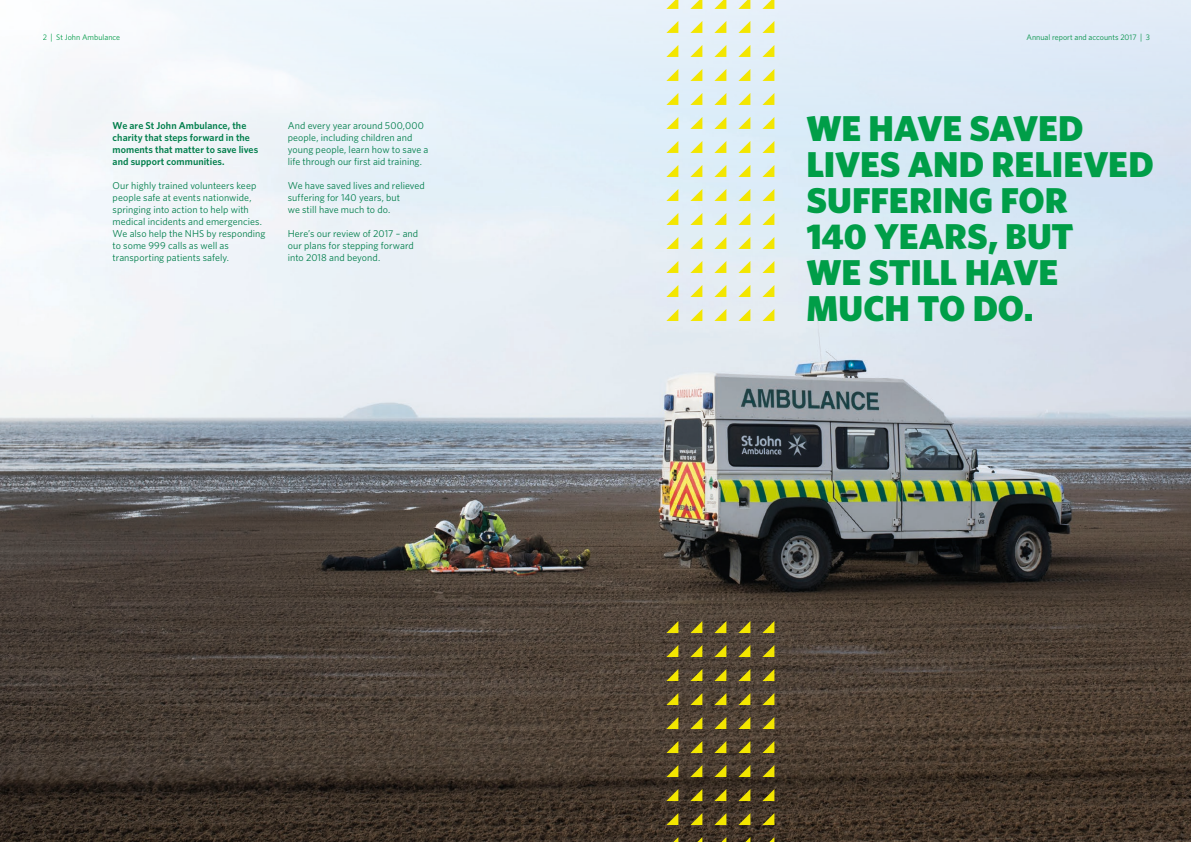
<style>
.page{position:relative;width:1191px;height:842px;background:#fff}
.page>*{position:absolute;margin:0;border:0;box-sizing:border-box;transform-origin:0 0}
.t1{font:900 36px/36px "Whitney";letter-spacing:-.005em;color:#009e48}
.t2{font:10px/12px "Whitney";letter-spacing:.005em;color:#007e4b}
.t3{font:600 10px/12px "Whitney";letter-spacing:.005em;color:#007e4b}
.t4{font:8px "Whitney";color:#009e48}
.s1{font-size:8.8px}
</style>
<div class="page">
<img style="left:0;top:0;width:1191px;height:842px">
<svg style="left:666px;top:189px;width:12px;height:12px"></svg>
<svg style="left:690px;top:189px;width:12px;height:12px"></svg>
<svg style="left:714px;top:189px;width:12px;height:12px"></svg>
<svg style="left:738px;top:189px;width:12px;height:12px"></svg>
<svg style="left:762px;top:189px;width:12px;height:12px"></svg>
<svg style="left:666px;top:213px;width:12px;height:12px"></svg>
<svg style="left:690px;top:213px;width:12px;height:12px"></svg>
<svg style="left:714px;top:213px;width:12px;height:12px"></svg>
<svg style="left:738px;top:213px;width:12px;height:12px"></svg>
<svg style="left:762px;top:213px;width:12px;height:12px"></svg>
<svg style="left:666px;top:237px;width:12px;height:12px"></svg>
<svg style="left:690px;top:237px;width:12px;height:12px"></svg>
<svg style="left:714px;top:237px;width:12px;height:12px"></svg>
<svg style="left:738px;top:237px;width:12px;height:12px"></svg>
<svg style="left:762px;top:237px;width:12px;height:12px"></svg>
<svg style="left:666px;top:261px;width:12px;height:12px"></svg>
<svg style="left:690px;top:261px;width:12px;height:12px"></svg>
<svg style="left:714px;top:261px;width:12px;height:12px"></svg>
<svg style="left:738px;top:261px;width:12px;height:12px"></svg>
<svg style="left:762px;top:261px;width:12px;height:12px"></svg>
<svg style="left:666px;top:285px;width:12px;height:12px"></svg>
<svg style="left:690px;top:285px;width:12px;height:12px"></svg>
<svg style="left:714px;top:285px;width:12px;height:12px"></svg>
<svg style="left:738px;top:285px;width:12px;height:12px"></svg>
<svg style="left:762px;top:285px;width:12px;height:12px"></svg>
<svg style="left:666px;top:309px;width:12px;height:12px"></svg>
<svg style="left:690px;top:309px;width:12px;height:12px"></svg>
<svg style="left:714px;top:309px;width:12px;height:12px"></svg>
<svg style="left:738px;top:309px;width:12px;height:12px"></svg>
<svg style="left:762px;top:309px;width:12px;height:12px"></svg>
<svg style="left:666px;top:621px;width:12px;height:12px"></svg>
<svg style="left:690px;top:621px;width:12px;height:12px"></svg>
<svg style="left:714px;top:621px;width:12px;height:12px"></svg>
<svg style="left:738px;top:621px;width:12px;height:12px"></svg>
<svg style="left:762px;top:621px;width:12px;height:12px"></svg>
<svg style="left:666px;top:645px;width:12px;height:12px"></svg>
<svg style="left:690px;top:645px;width:12px;height:12px"></svg>
<svg style="left:714px;top:645px;width:12px;height:12px"></svg>
<svg style="left:738px;top:645px;width:12px;height:12px"></svg>
<svg style="left:762px;top:645px;width:12px;height:12px"></svg>
<svg style="left:666px;top:669px;width:12px;height:12px"></svg>
<svg style="left:690px;top:669px;width:12px;height:12px"></svg>
<svg style="left:714px;top:669px;width:12px;height:12px"></svg>
<svg style="left:738px;top:669px;width:12px;height:12px"></svg>
<svg style="left:762px;top:669px;width:12px;height:12px"></svg>
<svg style="left:666px;top:693px;width:12px;height:12px"></svg>
<svg style="left:690px;top:693px;width:12px;height:12px"></svg>
<svg style="left:714px;top:693px;width:12px;height:12px"></svg>
<svg style="left:738px;top:693px;width:12px;height:12px"></svg>
<svg style="left:762px;top:693px;width:12px;height:12px"></svg>
<svg style="left:666px;top:717px;width:12px;height:12px"></svg>
<svg style="left:690px;top:717px;width:12px;height:12px"></svg>
<svg style="left:714px;top:717px;width:12px;height:12px"></svg>
<svg style="left:738px;top:717px;width:12px;height:12px"></svg>
<svg style="left:762px;top:717px;width:12px;height:12px"></svg>
<svg style="left:666px;top:741px;width:12px;height:12px"></svg>
<svg style="left:690px;top:741px;width:12px;height:12px"></svg>
<svg style="left:714px;top:741px;width:12px;height:12px"></svg>
<svg style="left:738px;top:741px;width:12px;height:12px"></svg>
<svg style="left:762px;top:741px;width:12px;height:12px"></svg>
<svg style="left:666px;top:765px;width:12px;height:12px"></svg>
<svg style="left:690px;top:765px;width:12px;height:12px"></svg>
<svg style="left:714px;top:765px;width:12px;height:12px"></svg>
<svg style="left:738px;top:765px;width:12px;height:12px"></svg>
<svg style="left:762px;top:765px;width:12px;height:12px"></svg>
<svg style="left:666px;top:789px;width:12px;height:12px"></svg>
<svg style="left:690px;top:789px;width:12px;height:12px"></svg>
<svg style="left:714px;top:789px;width:12px;height:12px"></svg>
<svg style="left:738px;top:789px;width:12px;height:12px"></svg>
<svg style="left:762px;top:789px;width:12px;height:12px"></svg>
<svg style="left:666px;top:813px;width:12px;height:12px"></svg>
<svg style="left:690px;top:813px;width:12px;height:12px"></svg>
<svg style="left:714px;top:813px;width:12px;height:12px"></svg>
<svg style="left:738px;top:813px;width:12px;height:12px"></svg>
<svg style="left:762px;top:813px;width:12px;height:12px"></svg>
<svg style="left:673px;top:837px;width:5px;height:5px"></svg>
<svg style="left:697px;top:837px;width:5px;height:5px"></svg>
<svg style="left:721px;top:837px;width:5px;height:5px"></svg>
<svg style="left:745px;top:837px;width:5px;height:5px"></svg>
<svg style="left:769px;top:837px;width:5px;height:5px"></svg>
<svg style="left:666px;top:0;width:12px;height:9px"></svg>
<svg style="left:690px;top:0;width:12px;height:9px"></svg>
<svg style="left:714px;top:0;width:12px;height:9px"></svg>
<svg style="left:738px;top:0;width:12px;height:9px"></svg>
<svg style="left:762px;top:0;width:12px;height:9px"></svg>
<svg style="left:666px;top:21px;width:12px;height:12px"></svg>
<svg style="left:690px;top:21px;width:12px;height:12px"></svg>
<svg style="left:714px;top:21px;width:12px;height:12px"></svg>
<svg style="left:738px;top:21px;width:12px;height:12px"></svg>
<svg style="left:762px;top:21px;width:12px;height:12px"></svg>
<svg style="left:666px;top:45px;width:12px;height:12px"></svg>
<svg style="left:690px;top:45px;width:12px;height:12px"></svg>
<svg style="left:714px;top:45px;width:12px;height:12px"></svg>
<svg style="left:738px;top:45px;width:12px;height:12px"></svg>
<svg style="left:762px;top:45px;width:12px;height:12px"></svg>
<svg style="left:666px;top:69px;width:12px;height:12px"></svg>
<svg style="left:690px;top:69px;width:12px;height:12px"></svg>
<svg style="left:714px;top:69px;width:12px;height:12px"></svg>
<svg style="left:738px;top:69px;width:12px;height:12px"></svg>
<svg style="left:762px;top:69px;width:12px;height:12px"></svg>
<svg style="left:666px;top:93px;width:12px;height:12px"></svg>
<svg style="left:690px;top:93px;width:12px;height:12px"></svg>
<svg style="left:714px;top:93px;width:12px;height:12px"></svg>
<svg style="left:738px;top:93px;width:12px;height:12px"></svg>
<svg style="left:762px;top:93px;width:12px;height:12px"></svg>
<svg style="left:666px;top:117px;width:12px;height:12px"></svg>
<svg style="left:690px;top:117px;width:12px;height:12px"></svg>
<svg style="left:714px;top:117px;width:12px;height:12px"></svg>
<svg style="left:738px;top:117px;width:12px;height:12px"></svg>
<svg style="left:762px;top:117px;width:12px;height:12px"></svg>
<svg style="left:666px;top:141px;width:12px;height:12px"></svg>
<svg style="left:690px;top:141px;width:12px;height:12px"></svg>
<svg style="left:714px;top:141px;width:12px;height:12px"></svg>
<svg style="left:738px;top:141px;width:12px;height:12px"></svg>
<svg style="left:762px;top:141px;width:12px;height:12px"></svg>
<svg style="left:666px;top:165px;width:12px;height:12px"></svg>
<svg style="left:690px;top:165px;width:12px;height:12px"></svg>
<svg style="left:714px;top:165px;width:12px;height:12px"></svg>
<svg style="left:738px;top:165px;width:12px;height:12px"></svg>
<svg style="left:762px;top:165px;width:12px;height:12px"></svg>
<p class="t4" style="left:43px;top:32px;width:79px">2 <span class="s1">|</span> St John Ambulance</p>
<p class="t4" style="left:1026px;top:32px;width:125px">Annual report and accounts 2017 <span class="s1">|</span> 3</p>
<p class="t3" style="left:113px;top:119px;width:147px">We are St John Ambulance, the charity that steps forward in the moments that matter to save lives and support communities.</p>
<p class="t2" style="left:113px;top:179px;width:154px">Our highly trained volunteers keep people safe at events nationwide, springing into action to help with medical incidents and emergencies.<br>We also help the NHS by responding to some 999 calls as well as transporting patients safely.</p>
<p class="t2" style="left:288px;top:119px;width:142px">And every year around 500,000 people, including children and young people, learn how to save a life through our first aid training.</p>
<p class="t2" style="left:288px;top:179px;width:138px">We have saved lives and relieved suffering for 140 years, but<br>we still have much to do.</p>
<p class="t2" style="left:288px;top:227px;width:132px">Here’s our review of 2017 – and our plans for stepping forward into 2018 and beyond.</p>
<h1 class="t1" style="left:806px;top:109px;width:349px">WE HAVE SAVED<br>LIVES AND RELIEVED<br>SUFFERING FOR<br>140 YEARS, BUT<br>WE STILL HAVE<br>MUCH TO DO.</h1>
</div>
